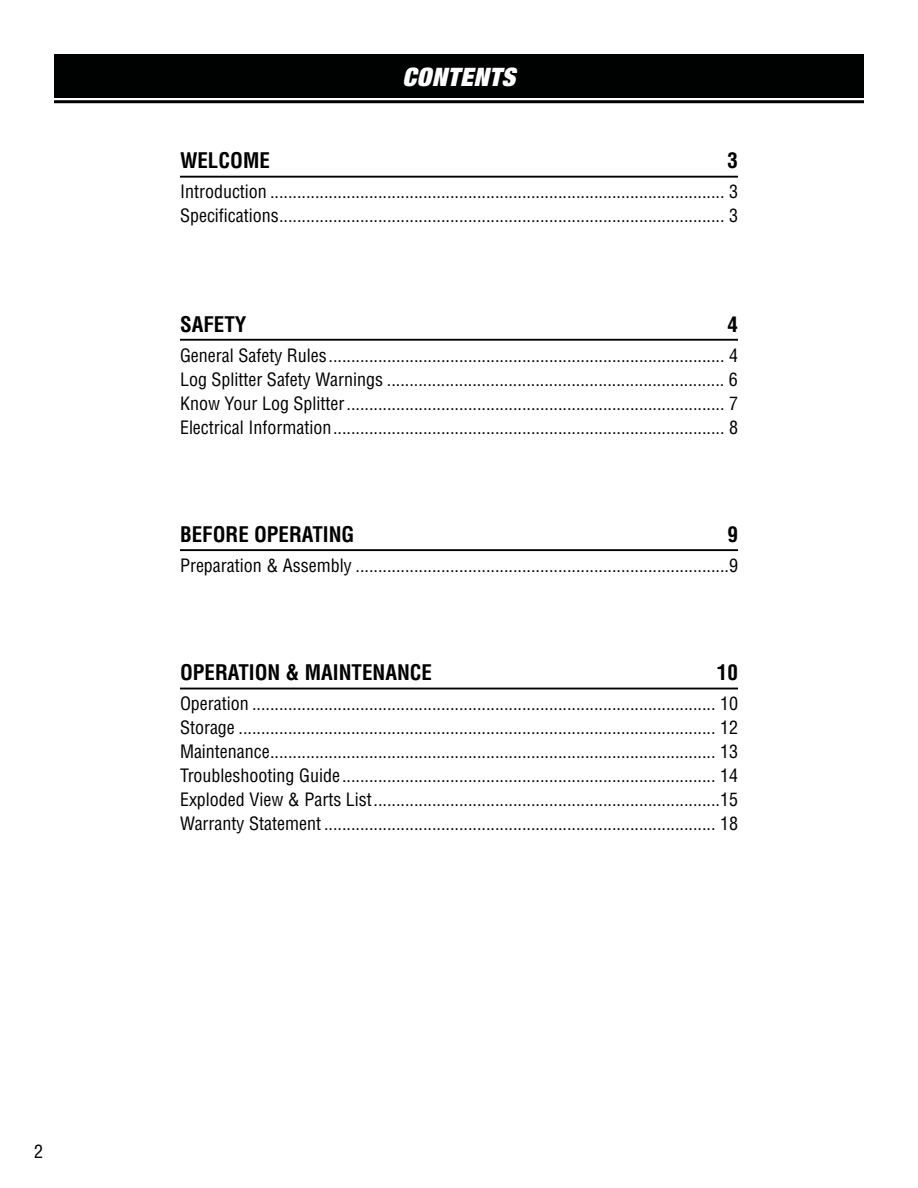
<style>
.page{position:relative;width:918px;height:1188px;background:#fff}
.page>*{position:absolute;margin:0;border:0;box-sizing:border-box;transform-origin:0 0}
.t1{font:italic 900 expanded 25.5px "Helvetica Neue";letter-spacing:.025em;color:#fff}
.t2{font:700 condensed 21px "Helvetica LT Std";color:#000}
.t3{font:condensed 18px/24px "Helvetica LT Std";color:#000;text-align:justify}
</style>
<div class="page">
<div style="left:54px;top:54px;width:810px;height:44px;background:#000101"></div>
<hr style="left:54px;top:100px;width:810px;height:3px;background:#000">
<hr style="left:180px;top:176px;width:558px;height:2px;background:#000">
<hr style="left:180px;top:339px;width:558px;height:2px;background:#000">
<hr style="left:180px;top:549px;width:558px;height:2px;background:#000">
<hr style="left:180px;top:688px;width:558px;height:1px;background:#000">
<p class="t3" style="left:34px;top:1139px;width:10px">2</p>
<h1 class="t1" style="left:403px;top:61px;width:114px">CONTENTS</h1>
<p class="t2" style="left:180px;top:148px;width:91px">WELCOME</p>
<p class="t2" style="left:727px;top:148px;width:12px">3</p>
<p class="t3" style="left:180px;top:180px;width:559px">Introduction ..................................................................................................... 3<br>Specifications................................................................................................... 3</p>
<p class="t2" style="left:180px;top:311px;width:68px">SAFETY</p>
<p class="t2" style="left:727px;top:311px;width:12px">4</p>
<p class="t3" style="left:180px;top:343px;width:559px">General Safety Rules........................................................................................ 4<br>Log Splitter Safety Warnings ........................................................................... 6<br>Know Your Log Splitter.................................................................................... 7<br>Electrical Information....................................................................................... 8</p>
<p class="t2" style="left:180px;top:521px;width:176px">BEFORE OPERATING</p>
<p class="t2" style="left:727px;top:521px;width:12px">9</p>
<p class="t3" style="left:180px;top:553px;width:559px">Preparation &amp; Assembly ...................................................................................9</p>
<p class="t2" style="left:180px;top:660px;width:254px">OPERATION &amp; MAINTENANCE</p>
<p class="t2" style="left:717px;top:660px;width:22px">10</p>
<p class="t3" style="left:180px;top:692px;width:559px">Operation ....................................................................................................... 10<br>Storage .......................................................................................................... 12<br>Maintenance................................................................................................... 13<br>Troubleshooting Guide................................................................................... 14<br>Exploded View &amp; Parts List.............................................................................15<br>Warranty Statement ....................................................................................... 18</p>
</div>
